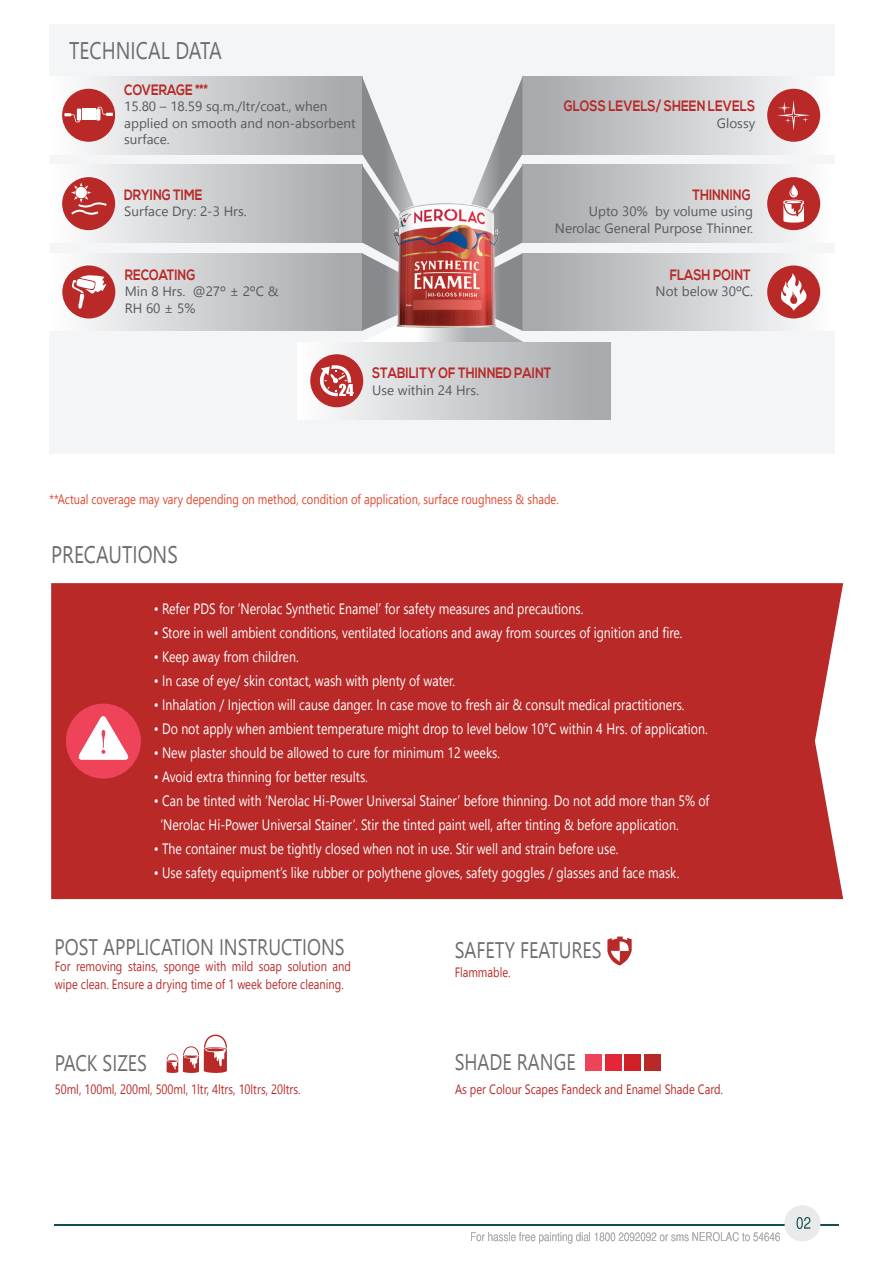
<style>
.page{position:relative;width:893px;height:1263px;background:#fff}
.page>*{position:absolute;margin:0;border:0;box-sizing:border-box;transform-origin:0 0}
.t1{font:24px "Nirmala UI";color:#6c6d70;scale:.82 1}
.t2{font:22.5px "Nirmala UI";color:#6c6d70;scale:.82 1}
.t3{font:15px/24px "Nirmala UI";color:#fff;scale:.82 1}
.t4{font:700 15px "Nexa";color:#b82928;scale:.82 1}
.t5{font:13.5px/18px "Nirmala UI";color:#b82928;scale:.82 1}
.t6{font:13.5px/16.5px "Nirmala UI";color:#57585a}
.t7{font:13.5px "Nirmala UI";color:#e2442d;scale:.82 1}
</style>
<div class="page">
<hr style="left:54px;top:1224px;width:785px;height:1px;background:#124d4f">
<div style="left:784px;top:1205px;width:36px;height:36px;background:#e9eae9;border-radius:50%"></div>
<svg style="left:796px;top:1217px;width:14px;height:12px"></svg>
<svg style="left:471px;top:1232px;width:309px;height:11px"></svg>
<div style="left:49px;top:24px;width:786px;height:430px;background:#f4f5f6"></div>
<div style="left:49px;top:77px;width:313px;height:77px;background:linear-gradient(to right,#fcfcfd,#a4a5a9)"></div>
<div style="left:49px;top:165px;width:313px;height:77px;background:linear-gradient(to right,#fcfdfd,#a4a5a9)"></div>
<div style="left:49px;top:253px;width:313px;height:78px;background:linear-gradient(to right,#fcfcfc,#a4a5a9)"></div>
<div style="left:522px;top:77px;width:313px;height:77px;background:linear-gradient(to right,#a3a5a9,#fcfcfc)"></div>
<div style="left:522px;top:165px;width:313px;height:77px;background:linear-gradient(to right,#a3a5a9,#fcfcfc)"></div>
<div style="left:522px;top:253px;width:313px;height:78px;background:linear-gradient(to right,#a3a5a9,#fcfbfc)"></div>
<div style="left:62px;top:89px;width:53px;height:53px;background:#b82928;border-radius:50%"></div>
<svg style="left:64px;top:108px;width:17px;height:14px"></svg>
<svg style="left:96px;top:107px;width:17px;height:14px"></svg>
<div style="left:82px;top:108px;width:13px;height:12px;background:#fff"></div>
<div style="left:62px;top:177px;width:53px;height:53px;background:#b82928;border-radius:50%"></div>
<svg style="left:71px;top:182px;width:36px;height:33px"></svg>
<div style="left:62px;top:265px;width:53px;height:53px;background:#b82928;border-radius:50%"></div>
<svg style="left:72px;top:275px;width:34px;height:34px"></svg>
<div style="left:767px;top:89px;width:53px;height:53px;background:#b82928;border-radius:50%"></div>
<div style="left:767px;top:177px;width:53px;height:53px;background:#b82928;border-radius:50%"></div>
<div style="left:767px;top:265px;width:53px;height:53px;background:#b82928;border-radius:50%"></div>
<svg style="left:781px;top:273px;width:26px;height:38px"></svg>
<div style="left:51px;top:583px;width:792px;height:316px;background:#b82928"></div>
<div style="left:66px;top:704px;width:75px;height:75px;background:#ee4359;border-radius:50%"></div>
<svg style="left:77px;top:714px;width:53px;height:46px"></svg>
<svg style="left:167px;top:1034px;width:60px;height:39px"></svg>
<div style="left:585px;top:1054px;width:17px;height:17px;background:#ee4359"></div>
<div style="left:605px;top:1054px;width:16px;height:17px;background:#e52637"></div>
<div style="left:624px;top:1054px;width:17px;height:17px;background:#cd2027"></div>
<div style="left:644px;top:1054px;width:16px;height:17px;background:#b82928"></div>
<svg style="left:607px;top:936px;width:25px;height:29px"></svg>
<svg style="left:362px;top:77px;width:162px;height:265px"></svg>
<div style="left:298px;top:342px;width:312px;height:77px;background:linear-gradient(to right,#fcfcfc,#a4a6aa)"></div>
<svg style="left:777px;top:100px;width:33px;height:30px"></svg>
<svg style="left:783px;top:185px;width:21px;height:38px"></svg>
<div style="left:310px;top:354px;width:53px;height:53px;background:#b82928;border-radius:50%"></div>
<svg style="left:316px;top:363px;width:38px;height:34px"></svg>
<img style="left:393px;top:202px;width:106px;height:126px">
<h1 class="t1" style="left:69px;top:31px;width:187px">TECHNICAL DATA</h1>
<p class="t4" style="left:124px;top:81px;width:104px">COVERAGE ***</p>
<p class="t6" style="left:124px;top:97px;width:233px">15.80 – 18.59 sq.m./ltr/coat., when applied on smooth and non-absorbent surface.</p>
<p class="t4" style="left:124px;top:186px;width:97px">DRYING TIME</p>
<p class="t6" style="left:124px;top:202px;width:124px">Surface Dry: 2-3 Hrs.</p>
<p class="t4" style="left:125px;top:266px;width:88px">RECOATING</p>
<p class="t6" style="left:125px;top:282px;width:155px">Min 8 Hrs. @27º ± 2ºC &amp;<br>RH 60 ± 5%</p>
<p class="t4" style="left:564px;top:97px;width:235px">GLOSS LEVELS/ SHEEN LEVELS</p>
<p class="t6" style="left:717px;top:114px;width:40px">Glossy</p>
<p class="t4" style="left:692px;top:186px;width:73px">THINNING</p>
<p class="t6" style="left:555px;top:202px;width:200px;text-align:right">Upto 30% by volume using<br>Nerolac General Purpose Thinner.</p>
<p class="t4" style="left:670px;top:266px;width:100px">FLASH POINT</p>
<p class="t6" style="left:656px;top:282px;width:99px">Not below 30ºC.</p>
<p class="t4" style="left:372px;top:364px;width:220px">STABILITY OF THINNED PAINT</p>
<p class="t6" style="left:372px;top:381px;width:108px">Use within 24 Hrs.</p>
<p class="t7" style="left:49px;top:489px;width:623px">**Actual coverage may vary depending on method, condition of application, surface roughness &amp; shade.</p>
<h1 class="t1" style="left:51px;top:535px;width:156px">PRECAUTIONS</h1>
<p class="t3" style="left:154px;top:595px;width:525px">• Refer PDS for ‘Nerolac Synthetic Enamelʼ for safety measures and precautions.</p>
<p class="t3" style="left:154px;top:619px;width:646px">• Store in well ambient conditions, ventilated locations and away from sources of ignition and fire.</p>
<p class="t3" style="left:154px;top:643px;width:178px">• Keep away from children.</p>
<p class="t3" style="left:154px;top:667px;width:369px">• In case of eye/ skin contact, wash with plenty of water.</p>
<p class="t3" style="left:154px;top:691px;width:649px">• Inhalation / Injection will cause danger. In case move to fresh air &amp; consult medical practitioners.</p>
<p class="t3" style="left:154px;top:715px;width:677px">• Do not apply when ambient temperature might drop to level below 10°C within 4 Hrs. of application.</p>
<p class="t3" style="left:154px;top:739px;width:424px">• New plaster should be allowed to cure for minimum 12 weeks.</p>
<p class="t3" style="left:154px;top:763px;width:263px">• Avoid extra thinning for better results.</p>
<p class="t3" style="left:160px;top:787px;width:671px;text-indent:-7px">• Can be tinted with ‘Nerolac Hi-Power Universal Stainerʼ before thinning. Do not add more than 5% of ‘Nerolac Hi-Power Universal Stainerʼ. Stir the tinted paint well, after tinting &amp; before application.</p>
<p class="t3" style="left:154px;top:835px;width:568px">• The container must be tightly closed when not in use. Stir well and strain before use.</p>
<p class="t3" style="left:154px;top:859px;width:643px">• Use safety equipmentʼs like rubber or polythene gloves, safety goggles / glasses and face mask.</p>
<h2 class="t2" style="left:54px;top:928px;width:355px">POST APPLICATION INSTRUCTIONS</h2>
<p class="t5" style="left:55px;top:956px;width:363px">For removing stains, sponge with mild soap solution and wipe clean. Ensure a drying time of 1 week before cleaning.</p>
<h2 class="t2" style="left:455px;top:932px;width:181px">SAFETY FEATURES</h2>
<p class="t5" style="left:455px;top:962px;width:70px">Flammable.</p>
<h2 class="t2" style="left:455px;top:1044px;width:149px">SHADE RANGE</h2>
<h2 class="t2" style="left:55px;top:1044px;width:114px">PACK SIZES</h2>
<p class="t5" style="left:55px;top:1079px;width:301px">50ml, 100ml, 200ml, 500ml, 1ltr, 4ltrs, 10ltrs, 20ltrs.</p>
<p class="t5" style="left:455px;top:1079px;width:328px">As per Colour Scapes Fandeck and Enamel Shade Card.</p>
</div>
